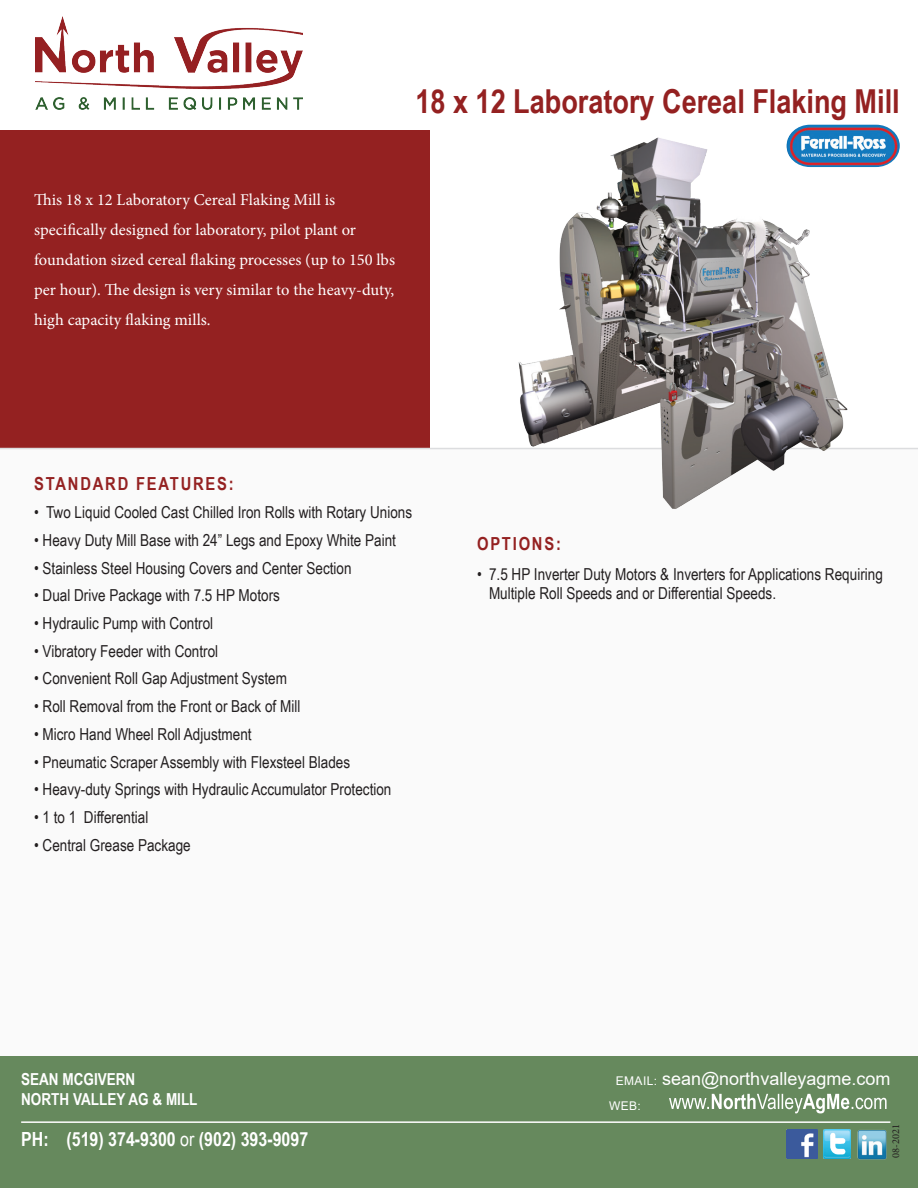
<style>
.page{position:relative;width:918px;height:1188px;background:#fff}
.page>*{position:absolute;margin:0;border:0;box-sizing:border-box;transform-origin:0 0}
.t1{font:700 33px "Arial Narrow";color:#942121}
.t2{font:700 19.5px "Arial Narrow";color:#fff}
.t3{font:18px "Arial";color:#fff}
.t4{font:700 18px "Arial Narrow";letter-spacing:.1em;color:#942121}
.t5{font:16.5px/19.6px "Arial Narrow";color:#231f20}
.t6{font:16.5px/30px "Minion Pro";color:#fff}
.t7{font:700 16.5px/19.8px "Arial Narrow";color:#fff}
.t8{font:12px "Arial";color:#fff}
.t9{font:10.5px "Minion Pro";color:#231f20}
.s1{font-weight:400}
.s2{font-size:12px}
</style>
<div class="page">
<div style="left:0;top:449px;width:918px;height:624px;background:#fafafa"></div>
<div style="left:0;top:1057px;width:918px;height:131px;background:#66895d"></div>
<img style="left:787px;top:1130px;width:30px;height:28px">
<img style="left:823px;top:1130px;width:28px;height:28px">
<img style="left:857px;top:1130px;width:30px;height:30px">
<hr style="left:21px;top:1121px;width:869px;height:2px;background:#fff">
<svg style="left:669px;top:1094px;width:218px;height:19px"></svg>
<img style="left:35px;top:16px;width:268px;height:93px">
<div style="left:0;top:130px;width:430px;height:318px;background:#942121"></div>
<hr style="left:0;top:448px;width:918px;height:1px;background:#dcdddf">
<img style="left:854px;top:125px;width:46px;height:42px">
<img style="left:518px;top:124px;width:336px;height:385px">
<h1 class="t1" style="left:415px;top:77px;width:486px">18 x 12 Laboratory Cereal Flaking Mill</h1>
<p class="t6" style="left:34px;top:185px;width:363px">This 18 x 12 Laboratory Cereal Flaking Mill is specifically designed for laboratory, pilot plant or foundation sized cereal flaking processes (up to 150 lbs per hour). The design is very similar to the heavy-duty, high capacity flaking mills.</p>
<p class="t4" style="left:34px;top:470px;width:201px">STANDARD FEATURES:</p>
<p class="t5" style="left:34px;top:502px;width:380px">• Two Liquid Cooled Cast Chilled Iron Rolls with Rotary Unions</p>
<p class="t5" style="left:34px;top:530px;width:363px">• Heavy Duty Mill Base with 24” Legs and Epoxy White Paint</p>
<p class="t5" style="left:34px;top:557px;width:319px">• Stainless Steel Housing Covers and Center Section</p>
<p class="t5" style="left:34px;top:585px;width:247px">• Dual Drive Package with 7.5 HP Motors</p>
<p class="t5" style="left:34px;top:613px;width:181px">• Hydraulic Pump with Control</p>
<p class="t5" style="left:34px;top:640px;width:186px">• Vibratory Feeder with Control</p>
<p class="t5" style="left:34px;top:668px;width:254px">• Convenient Roll Gap Adjustment System</p>
<p class="t5" style="left:34px;top:696px;width:268px">• Roll Removal from the Front or Back of Mill</p>
<p class="t5" style="left:34px;top:724px;width:219px">• Micro Hand Wheel Roll Adjustment</p>
<p class="t5" style="left:34px;top:751px;width:318px">• Pneumatic Scraper Assembly with Flexsteel Blades</p>
<p class="t5" style="left:34px;top:779px;width:359px">• Heavy-duty Springs with Hydraulic Accumulator Protection</p>
<p class="t5" style="left:34px;top:807px;width:116px">• 1 to 1 Differential</p>
<p class="t5" style="left:34px;top:835px;width:158px">• Central Grease Package</p>
<p class="t4" style="left:477px;top:530px;width:85px">OPTIONS:</p>
<p class="t5" style="left:489px;top:563px;width:395px;text-indent:-12px">• 7.5 HP Inverter Duty Motors &amp; Inverters for Applications Requiring<br>Multiple Roll Speeds and or Differential Speeds.</p>
<p class="t7" style="left:21px;top:1069px;width:178px">SEAN MCGIVERN<br>NORTH VALLEY AG &amp; MILL</p>
<p class="t2" style="left:21px;top:1125px;width:289px">PH: (519) 374-9300 <span class="s1">or</span> (902) 393-9097</p>
<p class="t3" style="left:616px;top:1067px;width:276px"><span class="s2">EMAIL:</span> sean@northvalleyagme.com</p>
<p class="t8" style="left:609px;top:1097px;width:33px">WEB:</p>
<p class="t9" style="left:889px;top:1158px;width:35px;rotate:-90deg">08-2021</p>
</div>
